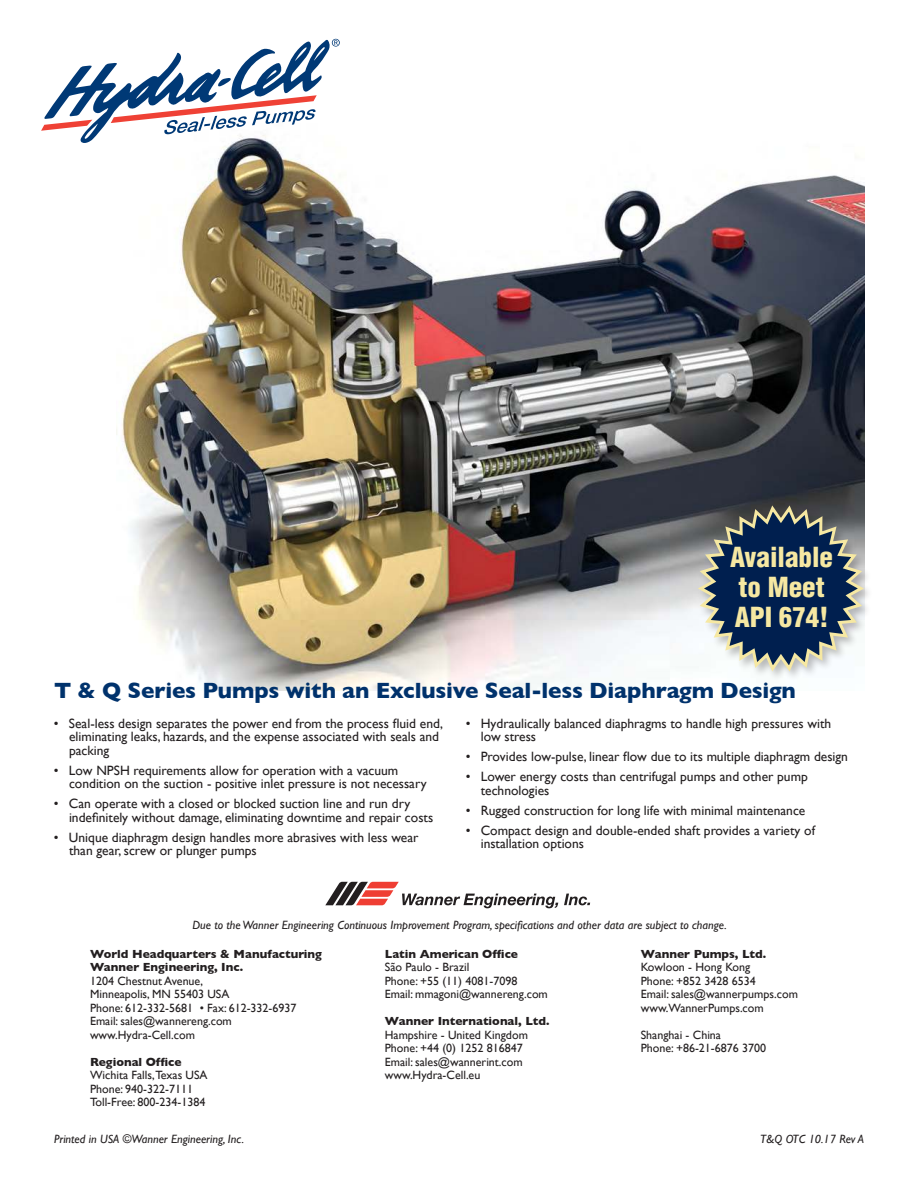
<style>
.page{position:relative;width:918px;height:1188px;background:#fff}
.page>*{position:absolute;margin:0;border:0;box-sizing:border-box;transform-origin:0 0}
.t1{font:900 condensed 27px/30px "Helvetica";color:#f6e8a2}
.t2{font:700 22.5px "Gill Sans";letter-spacing:-.005em;color:#00326c}
.t3{font:13.5px/13.5px "Gill Sans";color:#231f20}
.t4{font:12px/13.5px "Gill Sans";color:#231f20}
.t5{font:italic 12px "Gill Sans";color:#231f20}
.t6{font:700 12px/13.5px "Gill Sans";color:#231f20}
</style>
<div class="page">
<img style="left:122px;top:143px;width:742px;height:547px">
<svg style="left:41px;top:39px;width:299px;height:104px"></svg>
<svg style="left:325px;top:882px;width:233px;height:26px"></svg>
<svg style="left:564px;top:894px;width:26px;height:11px"></svg>
<div style="left:696px;top:504px;width:178px;height:178px;background:#feffff"></div>
<svg style="left:695px;top:502px;width:172px;height:173px;background:#56667a"></svg>
<h1 class="t1" style="left:730px;top:543px;width:105px">Available to Meet<br>API 674!</h1>
<h2 class="t2" style="left:54px;top:681px;width:743px">T &amp; Q Series Pumps with an Exclusive Seal-less Diaphragm Design</h2>
<p class="t3" style="left:481px;top:716px;width:352px;text-indent:-15px">• Hydraulically balanced diaphragms to handle high pressures with low stress</p>
<p class="t3" style="left:466px;top:750px;width:384px">• Provides low-pulse, linear flow due to its multiple diaphragm design</p>
<p class="t3" style="left:481px;top:770px;width:329px;text-indent:-15px">• Lower energy costs than centrifugal pumps and other pump technologies</p>
<p class="t3" style="left:466px;top:803px;width:341px">• Rugged construction for long life with minimal maintenance</p>
<p class="t3" style="left:481px;top:823px;width:336px;text-indent:-15px">• Compact design and double-ended shaft provides a variety of installation options</p>
<p class="t3" style="left:69px;top:716px;width:375px;text-indent:-15px">• Seal-less design separates the power end from the process fluid end, eliminating leaks, hazards, and the expense associated with seals and packing</p>
<p class="t3" style="left:69px;top:763px;width:359px;text-indent:-15px">• Low NPSH requirements allow for operation with a vacuum condition on the suction - positive inlet pressure is not necessary</p>
<p class="t3" style="left:69px;top:797px;width:366px;text-indent:-15px">• Can operate with a closed or blocked suction line and run dry indefinitely without damage, eliminating downtime and repair costs</p>
<p class="t3" style="left:69px;top:830px;width:351px;text-indent:-15px">• Unique diaphragm design handles more abrasives with less wear than gear, screw or plunger pumps</p>
<p class="t5" style="left:192px;top:918px;width:536px">Due to the Wanner Engineering Continuous Improvement Program, specifications and other data are subject to change.</p>
<p class="t6" style="left:90px;top:948px;width:233px">World Headquarters &amp; Manufacturing<br>Wanner Engineering, Inc.</p>
<p class="t4" style="left:90px;top:975px;width:208px">1204 Chestnut Avenue,<br>Minneapolis, MN 55403 USA<br>Phone: 612-332-5681 • Fax: 612-332-6937<br>Email: sales@wannereng.com www.Hydra-Cell.com</p>
<p class="t6" style="left:90px;top:1055px;width:93px">Regional Office</p>
<p class="t4" style="left:90px;top:1068px;width:119px">Wichita Falls,Texas USA<br>Phone: 940-322-7111<br>Toll-Free: 800-234-1384</p>
<p class="t6" style="left:385px;top:947px;width:135px">Latin American Office</p>
<p class="t4" style="left:385px;top:961px;width:165px">São Paulo - Brazil<br>Phone: +55 (11) 4081-7098<br>Email: mmagoni@wannereng.com</p>
<p class="t6" style="left:385px;top:1016px;width:166px">Wanner International, Ltd.</p>
<p class="t4" style="left:385px;top:1029px;width:145px">Hampshire - United Kingdom<br>Phone: +44 (0) 1252 816847<br>Email: sales@wannerint.com www.Hydra-Cell.eu</p>
<p class="t6" style="left:641px;top:948px;width:127px">Wanner Pumps, Ltd.</p>
<p class="t4" style="left:641px;top:961px;width:159px">Kowloon - Hong Kong<br>Phone: +852 3428 6534<br>Email: sales@wannerpumps.com www.WannerPumps.com</p>
<p class="t4" style="left:641px;top:1029px;width:127px">Shanghai - China<br>Phone: +86-21-6876 3700</p>
<p class="t5" style="left:54px;top:1132px;width:192px">Printed in USA ©Wanner Engineering, Inc.</p>
<p class="t5" style="left:760px;top:1132px;width:105px">T&amp;Q OTC 10.17 Rev A</p>
</div>
